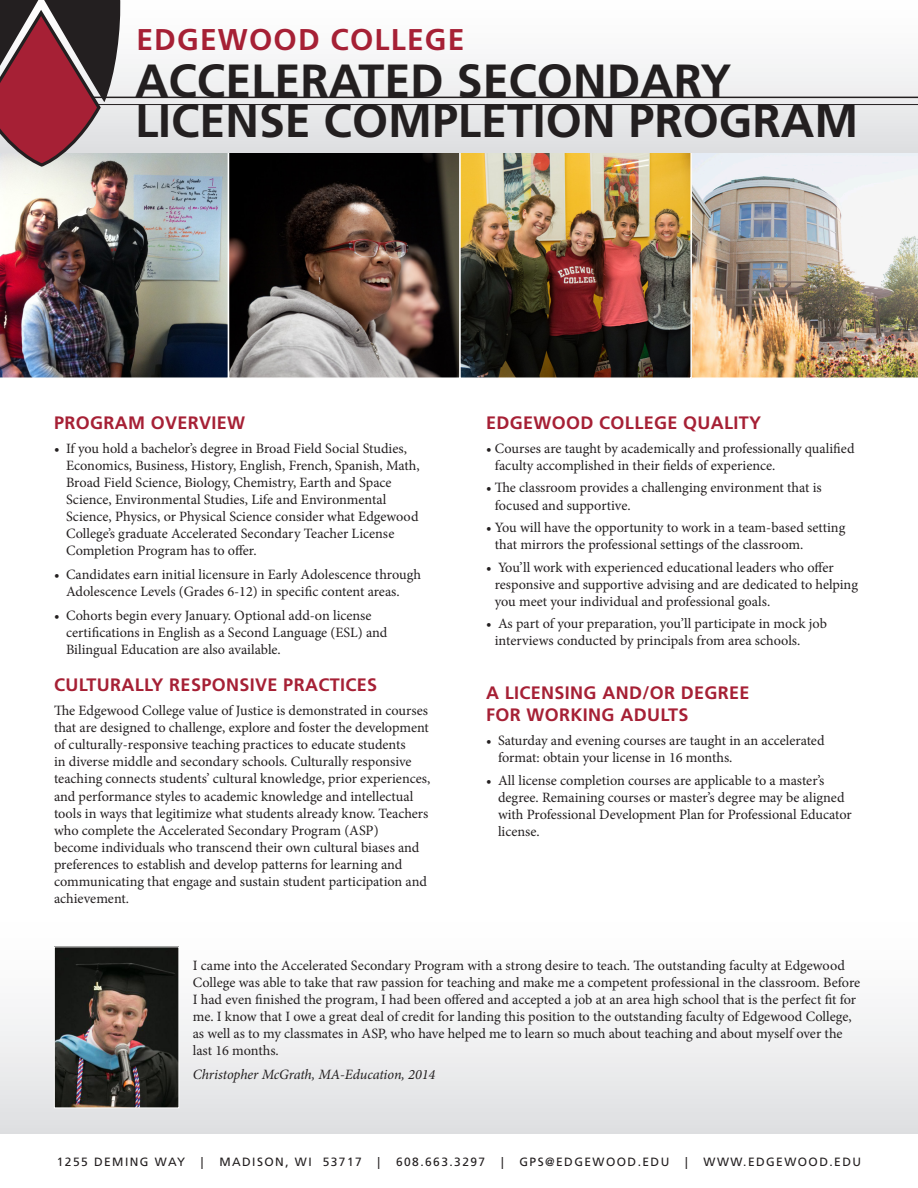
<style>
.page{position:relative;width:918px;height:1188px;background:#fff}
.page>*{position:absolute;margin:0;border:0;box-sizing:border-box;transform-origin:0 0}
.t1{font:700 46.5px/40.5px "Frutiger LT Std";color:#231f20}
.t2{font:700 30px "Frutiger LT Std";letter-spacing:.04em;color:#a62035}
.t3{font:700 18px/21.6px "Frutiger LT Std";letter-spacing:.02em;color:#a62035}
.t4{font:14.25px/17.1px "Minion Pro";color:#231f20}
.t5{font:italic 14.25px "Minion Pro";letter-spacing:-.01em;color:#231f20}
.t6{font:12px "Frutiger LT Std";letter-spacing:.12em;color:#231f20}
</style>
<div class="page">
<img style="left:0;top:152px;width:228px;height:226px">
<img style="left:692px;top:152px;width:226px;height:226px">
<img style="left:462px;top:152px;width:227px;height:224px">
<div style="left:459px;top:146px;width:233px;height:233px;border:2px solid #fff"></div>
<img style="left:231px;top:152px;width:227px;height:224px">
<div style="left:228px;top:146px;width:233px;height:233px;border:2px solid #fff"></div>
<div style="left:0;top:0;width:918px;height:152px;background:linear-gradient(to bottom,#fff,#dddee0)"></div>
<hr style="left:0;top:104px;width:918px;height:1px;background:#231f20">
<hr style="left:0;top:97px;width:918px;height:1px;background:#231f20">
<svg style="left:0;top:0;width:122px;height:168px;background:#8b525b"></svg>
<div style="left:0;top:904px;width:918px;height:230px;background:linear-gradient(to bottom,#fff,#e0e1e3)"></div>
<img style="left:56px;top:949px;width:121px;height:157px">
<p class="t2" style="left:136px;top:21px;width:330px">EDGEWOOD COLLEGE</p>
<p class="t1" style="left:135px;top:61px;width:725px">ACCELERATED SECONDARY<br>LICENSE COMPLETION PROGRAM</p>
<p class="t3" style="left:54px;top:412px;width:193px">PROGRAM OVERVIEW</p>
<p class="t4" style="left:66px;top:440px;width:355px;text-indent:-12px">• If you hold a bachelor’s degree in Broad Field Social Studies, Economics, Business, History, English, French, Spanish, Math, Broad Field Science, Biology, Chemistry, Earth and Space Science, Environmental Studies, Life and Environmental Science, Physics, or Physical Science consider what Edgewood College’s graduate Accelerated Secondary Teacher License Completion Program has to offer.</p>
<p class="t4" style="left:66px;top:566px;width:357px;text-indent:-12px">• Candidates earn initial licensure in Early Adolescence through<br>Adolescence Levels (Grades 6-12) in specific content areas.</p>
<p class="t4" style="left:66px;top:607px;width:323px;text-indent:-12px">• Cohorts begin every January. Optional add-on license certifications in English as a Second Language (ESL) and<br>Bilingual Education are also available.</p>
<p class="t3" style="left:54px;top:674px;width:325px">CULTURALLY RESPONSIVE PRACTICES</p>
<p class="t4" style="left:54px;top:702px;width:378px">The Edgewood College value of Justice is demonstrated in courses that are designed to challenge, explore and foster the development of culturally-responsive teaching practices to educate students<br>in diverse middle and secondary schools. Culturally responsive teaching connects students’ cultural knowledge, prior experiences, and performance styles to academic knowledge and intellectual tools in ways that legitimize what students already know. Teachers who complete the Accelerated Secondary Program (ASP)<br>become individuals who transcend their own cultural biases and preferences to establish and develop patterns for learning and communicating that engage and sustain student participation and achievement.</p>
<p class="t3" style="left:486px;top:412px;width:277px">EDGEWOOD COLLEGE QUALITY</p>
<p class="t4" style="left:495px;top:440px;width:361px;text-indent:-9px">• Courses are taught by academically and professionally qualified faculty accomplished in their fields of experience.</p>
<p class="t4" style="left:495px;top:479px;width:328px;text-indent:-9px">• The classroom provides a challenging environment that is focused and supportive.</p>
<p class="t4" style="left:495px;top:519px;width:352px;text-indent:-9px">• You will have the opportunity to work in a team-based setting that mirrors the professional settings of the classroom.</p>
<p class="t4" style="left:495px;top:559px;width:365px;text-indent:-9px">• You’ll work with experienced educational leaders who offer responsive and supportive advising and are dedicated to helping you meet your individual and professional goals.</p>
<p class="t4" style="left:495px;top:615px;width:334px;text-indent:-9px">• As part of your preparation, you’ll participate in mock job interviews conducted by principals from area schools.</p>
<p class="t3" style="left:486px;top:682px;width:265px">A LICENSING AND/OR DEGREE<br>FOR WORKING ADULTS</p>
<p class="t4" style="left:498px;top:732px;width:328px;text-indent:-12px">• Saturday and evening courses are taught in an accelerated format: obtain your license in 16 months.</p>
<p class="t4" style="left:498px;top:771px;width:355px;text-indent:-12px">• All license completion courses are applicable to a master’s degree. Remaining courses or master’s degree may be aligned with Professional Development Plan for Professional Educator license.</p>
<p class="t4" style="left:193px;top:957px;width:669px">I came into the Accelerated Secondary Program with a strong desire to teach. The outstanding faculty at Edgewood College was able to take that raw passion for teaching and make me a competent professional in the classroom. Before I had even finished the program, I had been offered and accepted a job at an area high school that is the perfect fit for me. I know that I owe a great deal of credit for landing this position to the outstanding faculty of Edgewood College, as well as to my classmates in ASP, who have helped me to learn so much about teaching and about myself over the last 16 months.</p>
<p class="t5" style="left:193px;top:1065px;width:244px">Christopher McGrath, MA-Education, 2014</p>
<p class="t6" style="left:57px;top:1154px;width:130px">1255 DEMING WAY</p>
<p class="t6" style="left:201px;top:1154px;width:4px">|</p>
<p class="t6" style="left:219px;top:1154px;width:144px">MADISON, WI 53717</p>
<p class="t6" style="left:378px;top:1154px;width:4px">|</p>
<p class="t6" style="left:396px;top:1154px;width:91px">608.663.3297</p>
<p class="t6" style="left:501px;top:1154px;width:4px">|</p>
<p class="t6" style="left:519px;top:1154px;width:151px">GPS@EDGEWOOD.EDU</p>
<p class="t6" style="left:685px;top:1154px;width:4px">|</p>
<p class="t6" style="left:704px;top:1154px;width:159px">WWW.EDGEWOOD.EDU</p>
</div>
